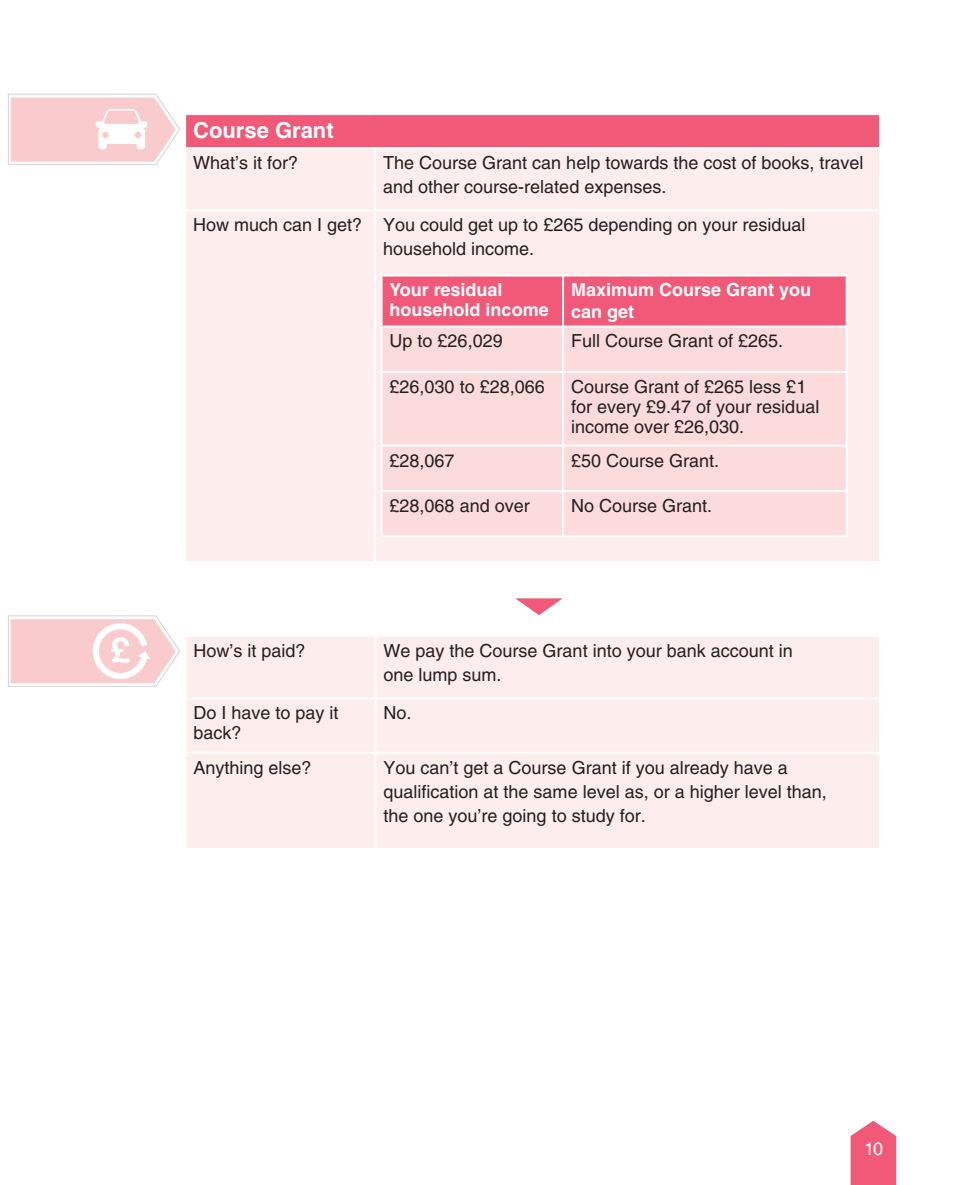
<style>
.page{position:relative;width:953px;height:1185px;background:#fff}
.page>*{position:absolute;margin:0;border:0;box-sizing:border-box;transform-origin:0 0}
.t1{font:700 22px "Helvetica LT Std";color:#fff}
.t2{font:18px/24px "Helvetica LT Std";color:#231f20}
.t3{font:700 18px/20px "Helvetica LT Std";color:#fff}
.t4{font:18px "Helvetica LT Std";color:#fff}
</style>
<div class="page">
<div style="left:185px;top:114px;width:694px;height:34px;background:#f05978"></div>
<div style="left:186px;top:149px;width:692px;height:412px;background:#fdeded"></div>
<hr style="left:374px;top:149px;width:2px;height:61px;background:#fff">
<hr style="left:184px;top:210px;width:191px;height:2px;background:#fff">
<hr style="left:375px;top:210px;width:505px;height:2px;background:#fff">
<hr style="left:374px;top:212px;width:2px;height:349px;background:#fff">
<hr style="left:184px;top:113px;width:191px;height:2px;background:#fff">
<hr style="left:184px;top:115px;width:2px;height:32px;background:#fff">
<hr style="left:375px;top:113px;width:505px;height:2px;background:#fff">
<hr style="left:184px;top:147px;width:191px;height:2px;background:#fff">
<hr style="left:375px;top:147px;width:505px;height:2px;background:#fff">
<hr style="left:878px;top:115px;width:2px;height:32px;background:#fff">
<div style="left:381px;top:276px;width:182px;height:51px;background:#f05978"></div>
<div style="left:563px;top:276px;width:283px;height:51px;background:#f05978"></div>
<div style="left:382px;top:328px;width:463px;height:207px;background:#fcdbdc"></div>
<hr style="left:380px;top:328px;width:2px;height:43px;background:#fff">
<hr style="left:562px;top:328px;width:2px;height:43px;background:#fff">
<hr style="left:845px;top:328px;width:2px;height:43px;background:#fff">
<hr style="left:380px;top:373px;width:2px;height:72px;background:#fff">
<hr style="left:562px;top:373px;width:2px;height:72px;background:#fff">
<hr style="left:845px;top:373px;width:2px;height:72px;background:#fff">
<hr style="left:380px;top:445px;width:183px;height:2px;background:#fff">
<hr style="left:380px;top:447px;width:2px;height:43px;background:#fff">
<hr style="left:563px;top:445px;width:284px;height:2px;background:#fff">
<hr style="left:562px;top:447px;width:2px;height:43px;background:#fff">
<hr style="left:845px;top:447px;width:2px;height:43px;background:#fff">
<hr style="left:380px;top:490px;width:183px;height:2px;background:#fff">
<hr style="left:380px;top:492px;width:2px;height:43px;background:#fff">
<hr style="left:563px;top:490px;width:284px;height:2px;background:#fff">
<hr style="left:562px;top:492px;width:2px;height:43px;background:#fff">
<hr style="left:845px;top:492px;width:2px;height:43px;background:#fff">
<hr style="left:380px;top:535px;width:183px;height:2px;background:#fff">
<hr style="left:563px;top:535px;width:284px;height:2px;background:#fff">
<hr style="left:380px;top:371px;width:183px;height:2px;background:#fff">
<hr style="left:563px;top:371px;width:284px;height:2px;background:#fff">
<hr style="left:380px;top:275px;width:183px;height:2px;background:#fff">
<hr style="left:380px;top:277px;width:2px;height:49px;background:#fff">
<hr style="left:563px;top:275px;width:284px;height:2px;background:#fff">
<hr style="left:562px;top:277px;width:2px;height:49px;background:#fff">
<hr style="left:845px;top:277px;width:2px;height:49px;background:#fff">
<hr style="left:380px;top:326px;width:183px;height:2px;background:#fff">
<hr style="left:563px;top:326px;width:284px;height:2px;background:#fff">
<div style="left:186px;top:637px;width:692px;height:211px;background:#fdeded"></div>
<hr style="left:184px;top:752px;width:191px;height:2px;background:#fff">
<hr style="left:375px;top:752px;width:505px;height:2px;background:#fff">
<hr style="left:374px;top:637px;width:2px;height:60px;background:#fff">
<hr style="left:184px;top:697px;width:191px;height:2px;background:#fff">
<hr style="left:375px;top:697px;width:505px;height:2px;background:#fff">
<hr style="left:374px;top:699px;width:2px;height:53px;background:#fff">
<hr style="left:374px;top:754px;width:2px;height:94px;background:#fff">
<svg style="left:515px;top:598px;width:47px;height:17px"></svg>
<svg style="left:8px;top:93px;width:172px;height:72px"></svg>
<svg style="left:8px;top:615px;width:172px;height:72px"></svg>
<svg style="left:850px;top:1121px;width:46px;height:64px;background:#f16d88"></svg>
<p class="t1" style="left:193px;top:117px;width:142px">Course Grant</p>
<p class="t2" style="left:193px;top:151px;width:107px">What’s it for?</p>
<p class="t2" style="left:383px;top:151px;width:482px">The Course Grant can help towards the cost of books, travel and other course-related expenses.</p>
<p class="t2" style="left:193px;top:213px;width:171px">How much can I get?</p>
<p class="t2" style="left:383px;top:213px;width:424px">You could get up to £265 depending on your residual household income.</p>
<p class="t3" style="left:389px;top:280px;width:161px">Your residual household income</p>
<p class="t3" style="left:571px;top:279px;width:242px;line-height:21.6px">Maximum Course Grant you can get</p>
<p class="t2" style="left:389px;top:329px;width:115px">Up to £26,029</p>
<p class="t2" style="left:571px;top:329px;width:214px">Full Course Grant of £265.</p>
<p class="t2" style="left:389px;top:374px;width:157px">£26,030 to £28,066</p>
<p class="t2" style="left:571px;top:376px;width:250px;line-height:20px">Course Grant of £265 less £1 for every £9.47 of your residual income over £26,030.</p>
<p class="t2" style="left:389px;top:448px;width:67px">£28,067</p>
<p class="t2" style="left:571px;top:448px;width:150px">£50 Course Grant.</p>
<p class="t2" style="left:389px;top:494px;width:142px">£28,068 and over</p>
<p class="t2" style="left:571px;top:494px;width:143px">No Course Grant.</p>
<p class="t2" style="left:193px;top:639px;width:114px">How’s it paid?</p>
<p class="t2" style="left:383px;top:639px;width:411px">We pay the Course Grant into your bank account in one lump sum.</p>
<p class="t2" style="left:193px;top:703px;width:147px;line-height:20px">Do I have to pay it back?</p>
<p class="t2" style="left:383px;top:701px;width:30px">No.</p>
<p class="t2" style="left:193px;top:755px;width:120px">Anything else?</p>
<p class="t2" style="left:383px;top:755px;width:445px">You can’t get a Course Grant if you already have a qualification at the same level as, or a higher level than, the one you’re going to study for.</p>
<p class="t4" style="left:864px;top:1138px;width:21px">10</p>
</div>
